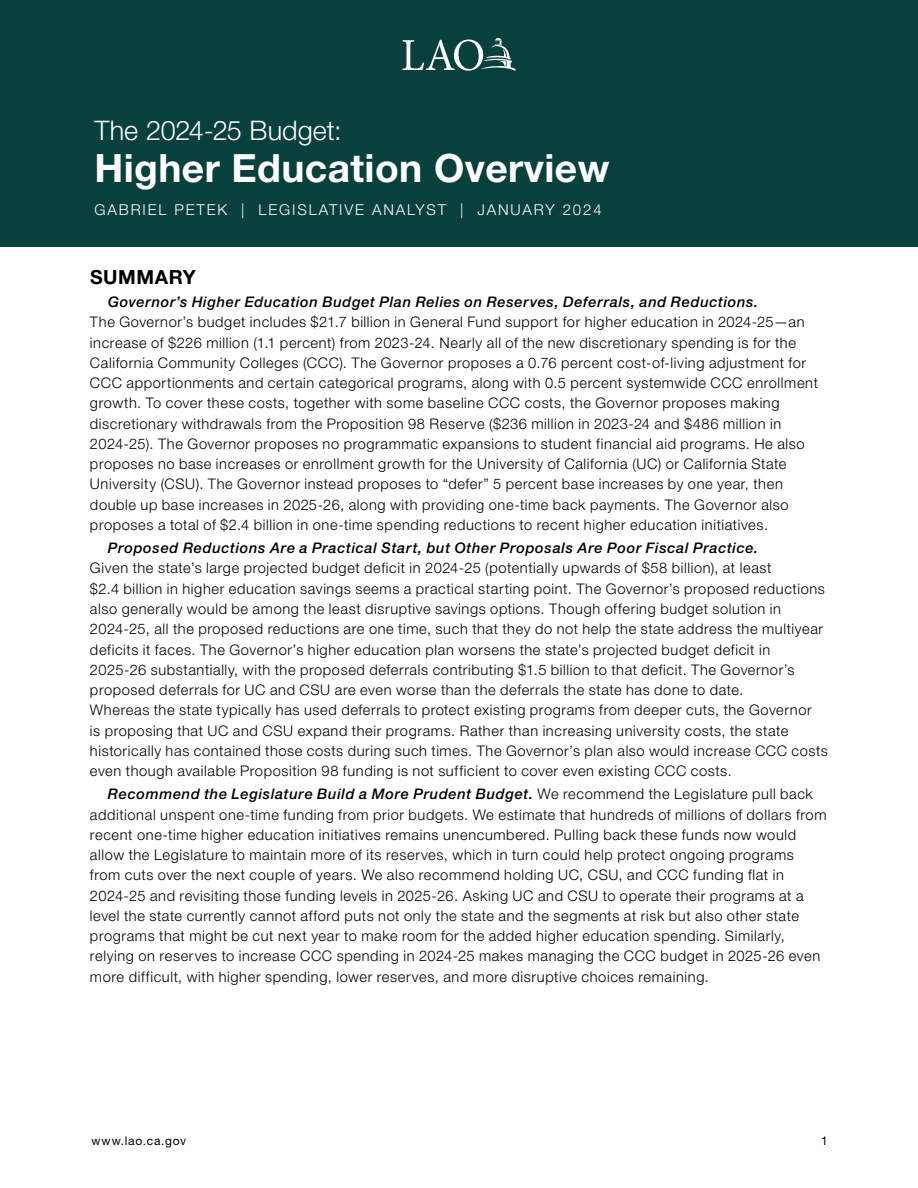
<style>
.page{position:relative;width:918px;height:1188px;background:#fff}
.page>*{position:absolute;margin:0;border:0;box-sizing:border-box;transform-origin:0 0}
.t1{font:700 39px "Helvetica Neue LT Pro";letter-spacing:.01em;color:#fff}
.t2{font:300 27px "Helvetica Neue LT Pro";color:#fff}
.t3{font:700 19.5px "Helvetica Neue LT Pro";letter-spacing:.03em;color:#000}
.t4{font:300 15px "Helvetica Neue LT Pro";letter-spacing:.125em;color:#fff}
.t5{font:300 14.7px/20.2px "Helvetica Neue LT Pro";letter-spacing:.04em;color:#000}
.t6{font:italic 500 14.7px "Helvetica Neue LT Pro";letter-spacing:.045em;color:#000}
.t7{font:12px "Helvetica Neue LT Pro";letter-spacing:.065em;color:#000}
.s1{font-weight:500;font-style:italic}
</style>
<div class="page">
<div style="left:0;top:0;width:918px;height:247px;background:#08403e"></div>
<svg style="left:402px;top:38px;width:114px;height:33px"></svg>
<h2 class="t2" style="left:94px;top:114px;width:249px">The 2024-25 Budget:</h2>
<h1 class="t1" style="left:94px;top:144px;width:516px">Higher Education Overview</h1>
<p class="t4" style="left:94px;top:201px;width:509px">GABRIEL PETEK | LEGISLATIVE ANALYST | JANUARY 2024</p>
<h3 class="t3" style="left:90px;top:265px;width:107px">SUMMARY</h3>
<p class="t6" style="left:108px;top:293px;width:652px">Governor’s Higher Education Budget Plan Relies on Reserves, Deferrals, and Reductions.</p>
<p class="t5" style="left:90px;top:312px;width:730px">The Governor’s budget includes $21.7 billion in General Fund support for higher education in 2024-25—an increase of $226 million (1.1 percent) from 2023-24. Nearly all of the new discretionary spending is for the California Community Colleges (CCC). The Governor proposes a 0.76 percent cost-of-living adjustment for CCC apportionments and certain categorical programs, along with 0.5 percent systemwide CCC enrollment growth. To cover these costs, together with some baseline CCC costs, the Governor proposes making discretionary withdrawals from the Proposition 98 Reserve ($236 million in 2023-24 and $486 million in 2024-25). The Governor proposes no programmatic expansions to student financial aid programs. He also proposes no base increases or enrollment growth for the University of California (UC) or California State University (CSU). The Governor instead proposes to “defer” 5 percent base increases by one year, then double up base increases in 2025-26, along with providing one-time back payments. The Governor also proposes a total of $2.4 billion in one-time spending reductions to recent higher education initiatives.</p>
<p class="t6" style="left:108px;top:539px;width:652px">Proposed Reductions Are a Practical Start, but Other Proposals Are Poor Fiscal Practice.</p>
<p class="t5" style="left:90px;top:558px;width:739px">Given the state’s large projected budget deficit in 2024-25 (potentially upwards of $58 billion), at least<br>$2.4 billion in higher education savings seems a practical starting point. The Governor’s proposed reductions also generally would be among the least disruptive savings options. Though offering budget solution in 2024-25, all the proposed reductions are one time, such that they do not help the state address the multiyear deficits it faces. The Governor’s higher education plan worsens the state’s projected budget deficit in 2025-26 substantially, with the proposed deferrals contributing $1.5 billion to that deficit. The Governor’s proposed deferrals for UC and CSU are even worse than the deferrals the state has done to date.<br>Whereas the state typically has used deferrals to protect existing programs from deeper cuts, the Governor<br>is proposing that UC and CSU expand their programs. Rather than increasing university costs, the state historically has contained those costs during such times. The Governor’s plan also would increase CCC costs even though available Proposition 98 funding is not sufficient to cover even existing CCC costs.</p>
<p class="t5" style="left:90px;top:784px;width:738px;text-indent:18px"><span class="s1">Recommend the Legislature Build a More Prudent Budget.</span> We recommend the Legislature pull back additional unspent one-time funding from prior budgets. We estimate that hundreds of millions of dollars from recent one-time higher education initiatives remains unencumbered. Pulling back these funds now would allow the Legislature to maintain more of its reserves, which in turn could help protect ongoing programs from cuts over the next couple of years. We also recommend holding UC, CSU, and CCC funding flat in 2024-25 and revisiting those funding levels in 2025-26. Asking UC and CSU to operate their programs at a level the state currently cannot afford puts not only the state and the segments at risk but also other state programs that might be cut next year to make room for the added higher education spending. Similarly, relying on reserves to increase CCC spending in 2024-25 makes managing the CCC budget in 2025-26 even more difficult, with higher spending, lower reserves, and more disruptive choices remaining.</p>
<p class="t7" style="left:92px;top:1133px;width:96px">www.lao.ca.gov</p>
<p class="t7" style="left:821px;top:1134px;width:8px">1</p>
</div>
